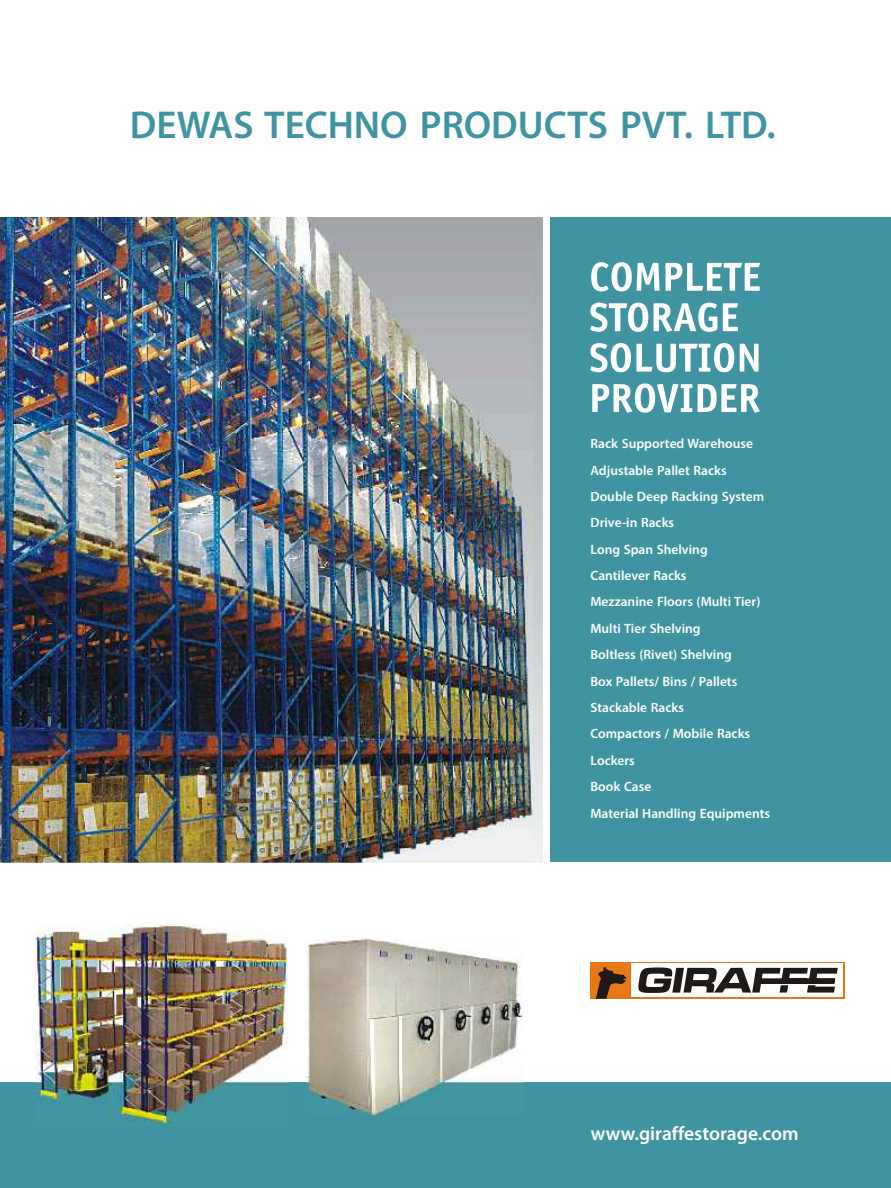
<style>
.page{position:relative;width:891px;height:1188px;background:#fff}
.page>*{position:absolute;margin:0;border:0;box-sizing:border-box;transform-origin:0 0}
.t1{font:600 39px "Myriad Pro";color:#4094a1}
.t2{font:600 19.5px "Myriad Pro";color:#fff}
.t3{font:600 13.5px/26.4px "Myriad Pro";color:#fff}
</style>
<div class="page">
<div style="left:0;top:1082px;width:891px;height:106px;background:#4094a1"></div>
<img style="left:0;top:218px;width:532px;height:644px">
<div style="left:550px;top:218px;width:341px;height:644px;background:#4094a1"></div>
<img style="left:35px;top:924px;width:253px;height:202px">
<img style="left:306px;top:940px;width:218px;height:174px">
<svg style="left:590px;top:962px;width:255px;height:37px"></svg>
<div style="left:631px;top:964px;width:212px;height:33px;background:#fff"></div>
<svg style="left:638px;top:967px;width:200px;height:26px"></svg>
<svg style="left:596px;top:967px;width:31px;height:32px"></svg>
<svg style="left:590px;top:262px;width:170px;height:151px"></svg>
<h1 class="t1" style="left:130px;top:108px;width:647px">DEWAS TECHNO PRODUCTS PVT. LTD.</h1>
<p class="t3" style="left:590px;top:432px;width:181px">Rack Supported Warehouse<br>Adjustable Pallet Racks<br>Double Deep Racking System<br>Drive-in Racks<br>Long Span Shelving<br>Cantilever Racks<br>Mezzanine Floors (Multi Tier)<br>Multi Tier Shelving<br>Boltless (Rivet) Shelving<br>Box Pallets/ Bins / Pallets<br>Stackable Racks<br>Compactors / Mobile Racks<br>Lockers<br>Book Case<br>Material Handling Equipments</p>
<h2 class="t2" style="left:591px;top:1125px;width:209px">www.giraffestorage.com</h2>
</div>
